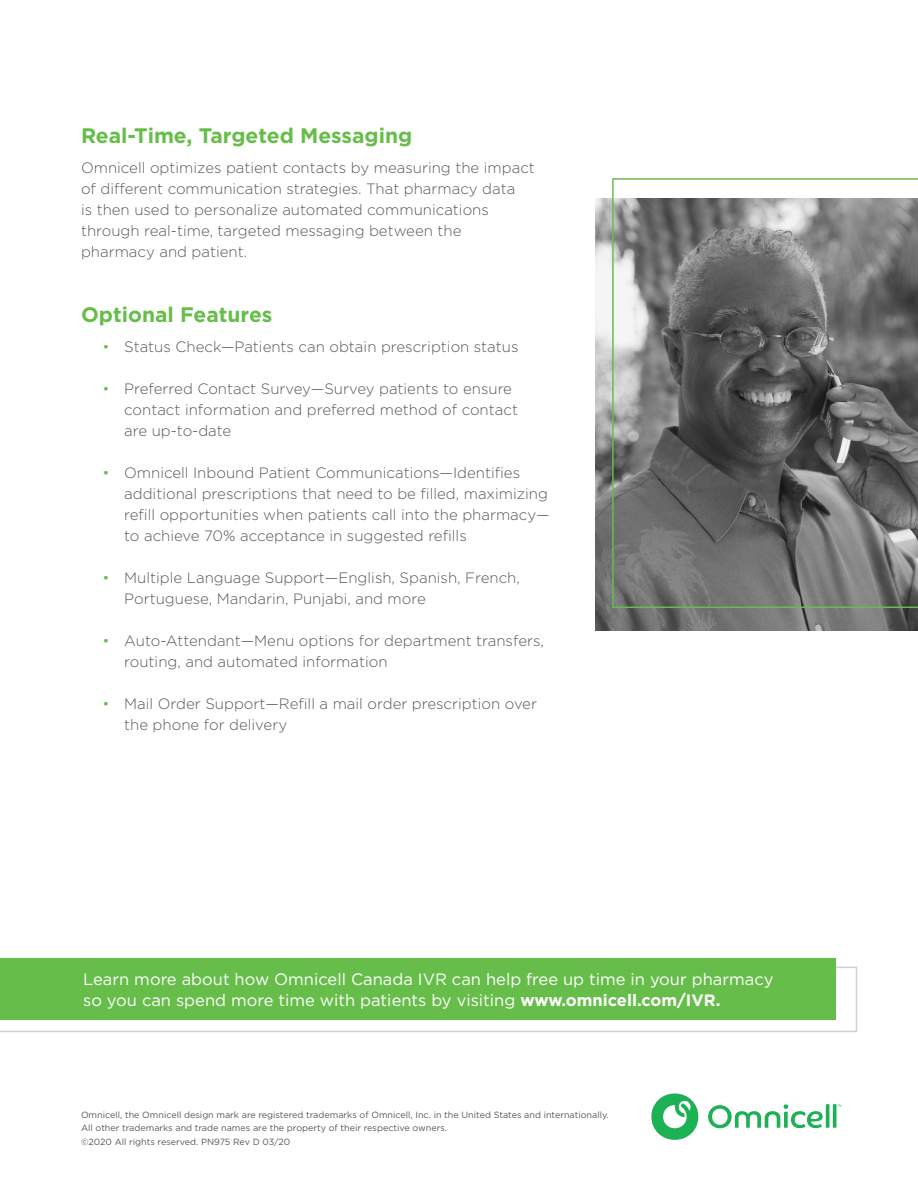
<style>
.page{position:relative;width:918px;height:1188px;background:#fff}
.page>*{position:absolute;margin:0;border:0;box-sizing:border-box;transform-origin:0 0}
.t1{font:700 21px "Gotham";color:#67bd4a}
.CTA{font:16.5px/21px "Gotham";color:#fff}
.paragraph_before_bul{font:300 15px/21px "Gotham";color:#57585a}
.boilerplate{font:9px/13.5px "Gotham";color:#57585a}
.s1{color:#67bd4a}
.s2{font-weight:700}
</style>
<div class="page">
<svg style="left:651px;top:1094px;width:48px;height:46px"></svg>
<svg style="left:708px;top:1104px;width:134px;height:24px"></svg>
<img style="left:595px;top:199px;width:323px;height:431px">
<svg style="left:0;top:967px;width:857px;height:65px"></svg>
<div style="left:0;top:958px;width:836px;height:62px;background:#67bd4a"></div>
<svg style="left:612px;top:178px;width:306px;height:430px"></svg>
<p class="t1" style="left:81px;top:122px;width:333px">Real-Time, Targeted Messaging</p>
<p class="paragraph_before_bul" style="left:81px;top:157px;width:455px">Omnicell optimizes patient contacts by measuring the impact of different communication strategies. That pharmacy data<br>is then used to personalize automated communications through real-time, targeted messaging between the pharmacy and patient.</p>
<p class="t1" style="left:81px;top:300px;width:193px">Optional Features</p>
<p class="paragraph_before_bul" style="left:103px;top:335px;width:417px"><span class="s1">•</span> Status Check—Patients can obtain prescription status</p>
<p class="paragraph_before_bul" style="left:124px;top:377px;width:395px;text-indent:-22px"><span class="s1">•</span> Preferred Contact Survey—Survey patients to ensure contact information and preferred method of contact are up-to-date</p>
<p class="paragraph_before_bul" style="left:124px;top:461px;width:427px;text-indent:-22px"><span class="s1">•</span> Omnicell Inbound Patient Communications—Identifies additional prescriptions that need to be filled, maximizing refill opportunities when patients call into the pharmacy— to achieve 70% acceptance in suggested refills</p>
<p class="paragraph_before_bul" style="left:124px;top:566px;width:397px;text-indent:-22px"><span class="s1">•</span> Multiple Language Support—English, Spanish, French,<br>Portuguese, Mandarin, Punjabi, and more</p>
<p class="paragraph_before_bul" style="left:124px;top:629px;width:421px;text-indent:-22px"><span class="s1">•</span> Auto-Attendant—Menu options for department transfers, routing, and automated information</p>
<p class="paragraph_before_bul" style="left:124px;top:692px;width:414px;text-indent:-22px"><span class="s1">•</span> Mail Order Support—Refill a mail order prescription over the phone for delivery</p>
<p class="CTA" style="left:83px;top:968px;width:692px">Learn more about how Omnicell Canada IVR can help free up time in your pharmacy so you can spend more time with patients by visiting <span class="s2">www.omnicell.com/IVR.</span></p>
<p class="boilerplate" style="left:81px;top:1107px;width:529px">Omnicell, the Omnicell design mark are registered trademarks of Omnicell, Inc. in the United States and internationally.<br>All other trademarks and trade names are the property of their respective owners.</p>
<p class="boilerplate" style="left:81px;top:1134px;width:211px">©2020 All rights reserved. PN975 Rev D 03/20</p>
</div>
